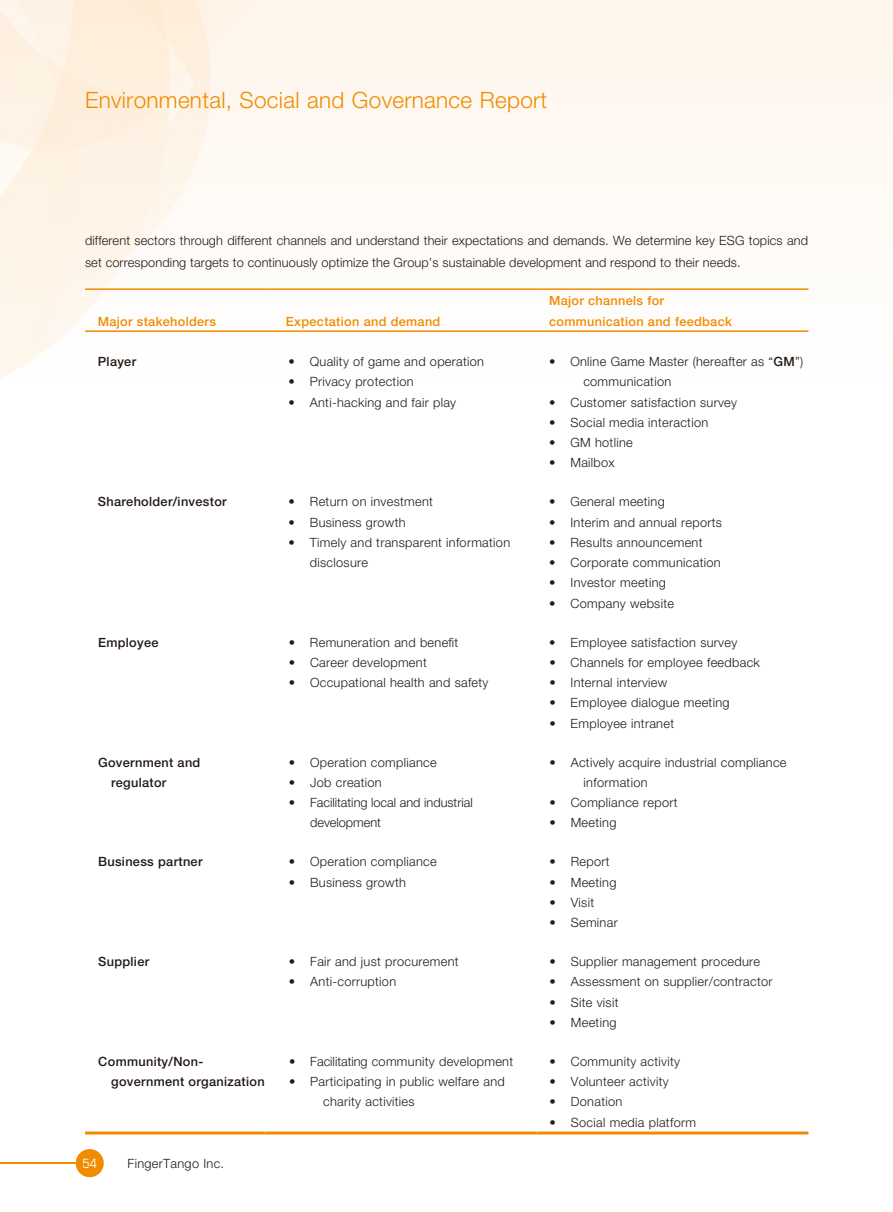
<style>
.page{position:relative;width:893px;height:1212px;background:#fff}
.page>*{position:absolute;margin:0;border:0;box-sizing:border-box;transform-origin:0 0}
.t1{font:300 22.5px "Helvetica Neue";letter-spacing:.015em;color:#f18b00}
.t2{font:300 12.75px/20.2px "Helvetica Neue";letter-spacing:.025em;color:#231916}
.t3{font:500 12.75px/20.2px "Helvetica Neue";letter-spacing:.025em;color:#231916}
.t4{font:500 12.75px/20.2px "Helvetica Neue";letter-spacing:.025em;color:#f18b00}
.t5{font:300 12.75px/20.2px "Helvetica Neue";color:#231916}
.t6{font:condensed 12.75px "Eurostile";color:#fff}
.s1{font-weight:500}
</style>
<div class="page">
<svg style="left:0;top:0;width:893px;height:379px;fill:#fef9f3"></svg>
<div style="left:76px;top:1149px;width:28px;height:28px;background:#f18b00;border-radius:50%"></div>
<hr style="left:0;top:1162px;width:77px;height:2px;background:#f18b00">
<hr style="left:85px;top:330px;width:180px;height:2px;background:#f18b00">
<hr style="left:265px;top:330px;width:271px;height:2px;background:#f18b00">
<hr style="left:536px;top:330px;width:272px;height:2px;background:#f18b00">
<hr style="left:85px;top:288px;width:180px;height:2px;background:#f18b00">
<hr style="left:265px;top:288px;width:271px;height:2px;background:#f18b00">
<hr style="left:536px;top:288px;width:272px;height:2px;background:#f18b00">
<hr style="left:85px;top:1131px;width:180px;height:3px;background:#f18b00">
<hr style="left:265px;top:1131px;width:271px;height:3px;background:#f18b00">
<hr style="left:536px;top:1131px;width:272px;height:3px;background:#f18b00">
<h1 class="t1" style="left:85px;top:86px;width:464px">Environmental, Social and Governance Report</h1>
<p class="t2" style="left:85px;top:229px;width:724px;line-height:22.5px">different sectors through different channels and understand their expectations and demands. We determine key ESG topics and set corresponding targets to continuously optimize the Group’s sustainable development and respond to their needs.</p>
<p class="t4" style="left:98px;top:311px;width:120px">Major stakeholders</p>
<p class="t4" style="left:286px;top:311px;width:156px">Expectation and demand</p>
<p class="t3" style="left:98px;top:351px;width:40px">Player</p>
<p class="t2" style="left:289px;top:351px;width:197px">• Quality of game and operation</p>
<p class="t2" style="left:289px;top:371px;width:127px">• Privacy protection</p>
<p class="t2" style="left:289px;top:392px;width:169px">• Anti-hacking and fair play</p>
<p class="t3" style="left:98px;top:491px;width:130px">Shareholder/investor</p>
<p class="t2" style="left:289px;top:491px;width:146px">• Return on investment</p>
<p class="t2" style="left:289px;top:512px;width:119px">• Business growth</p>
<p class="t2" style="left:310px;top:532px;width:202px;text-indent:-21px">• Timely and transparent information disclosure</p>
<p class="t3" style="left:98px;top:632px;width:62px">Employee</p>
<p class="t2" style="left:289px;top:632px;width:171px">• Remuneration and benefit</p>
<p class="t2" style="left:289px;top:652px;width:140px">• Career development</p>
<p class="t2" style="left:289px;top:672px;width:201px">• Occupational health and safety</p>
<p class="t3" style="left:111px;top:752px;width:91px;text-indent:-13px">Government and regulator</p>
<p class="t2" style="left:289px;top:752px;width:149px">• Operation compliance</p>
<p class="t2" style="left:289px;top:772px;width:94px">• Job creation</p>
<p class="t5" style="left:310px;top:792px;width:164px;text-indent:-21px">• Facilitating local and industrial development</p>
<p class="t3" style="left:98px;top:851px;width:106px">Business partner</p>
<p class="t2" style="left:289px;top:851px;width:149px">• Operation compliance</p>
<p class="t2" style="left:289px;top:872px;width:119px">• Business growth</p>
<p class="t3" style="left:98px;top:951px;width:53px">Supplier</p>
<p class="t2" style="left:289px;top:951px;width:171px">• Fair and just procurement</p>
<p class="t2" style="left:289px;top:971px;width:109px">• Anti-corruption</p>
<p class="t3" style="left:111px;top:1051px;width:155px;text-indent:-13px">Community/Non&shy;government organization</p>
<p class="t2" style="left:289px;top:1051px;width:226px">• Facilitating community development</p>
<p class="t2" style="left:323px;top:1071px;width:183px;text-indent:-34px">• Participating in public welfare and charity activities</p>
<p class="t6" style="left:83px;top:1155px;width:16px">54</p>
<p class="t2" style="left:128px;top:1153px;width:98px">FingerTango Inc.</p>
<p class="t4" style="left:549px;top:291px;width:184px">Major channels for communication and feedback</p>
<p class="t2" style="left:583px;top:351px;width:221px;text-indent:-34px">• Online Game Master (hereafter as “<span class="s1">GM</span>”) communication</p>
<p class="t2" style="left:549px;top:392px;width:189px">• Customer satisfaction survey</p>
<p class="t2" style="left:549px;top:412px;width:161px">• Social media interaction</p>
<p class="t2" style="left:549px;top:432px;width:85px">• GM hotline</p>
<p class="t2" style="left:549px;top:452px;width:67px">• Mailbox</p>
<p class="t2" style="left:549px;top:491px;width:117px">• General meeting</p>
<p class="t2" style="left:549px;top:512px;width:174px">• Interim and annual reports</p>
<p class="t2" style="left:549px;top:532px;width:155px">• Results announcement</p>
<p class="t2" style="left:549px;top:552px;width:173px">• Corporate communication</p>
<p class="t2" style="left:549px;top:572px;width:118px">• Investor meeting</p>
<p class="t2" style="left:549px;top:593px;width:126px">• Company website</p>
<p class="t2" style="left:549px;top:632px;width:189px">• Employee satisfaction survey</p>
<p class="t2" style="left:549px;top:652px;width:212px">• Channels for employee feedback</p>
<p class="t2" style="left:549px;top:672px;width:119px">• Internal interview</p>
<p class="t2" style="left:549px;top:692px;width:182px">• Employee dialogue meeting</p>
<p class="t2" style="left:549px;top:713px;width:126px">• Employee intranet</p>
<p class="t2" style="left:584px;top:752px;width:204px;text-indent:-34px">• Actively acquire industrial compliance information</p>
<p class="t2" style="left:549px;top:792px;width:130px">• Compliance report</p>
<p class="t2" style="left:549px;top:812px;width:69px">• Meeting</p>
<p class="t2" style="left:549px;top:851px;width:62px">• Report</p>
<p class="t2" style="left:549px;top:872px;width:69px">• Meeting</p>
<p class="t2" style="left:549px;top:892px;width:46px">• Visit</p>
<p class="t2" style="left:549px;top:912px;width:70px">• Seminar</p>
<p class="t2" style="left:549px;top:951px;width:212px">• Supplier management procedure</p>
<p class="t2" style="left:549px;top:971px;width:224px">• Assessment on supplier/contractor</p>
<p class="t2" style="left:550px;top:992px;width:70px">• Site visit</p>
<p class="t2" style="left:550px;top:1012px;width:69px">• Meeting</p>
<p class="t2" style="left:550px;top:1051px;width:132px">• Community activity</p>
<p class="t2" style="left:550px;top:1071px;width:121px">• Volunteer activity</p>
<p class="t2" style="left:550px;top:1091px;width:74px">• Donation</p>
<p class="t2" style="left:550px;top:1112px;width:148px">• Social media platform</p>
</div>
